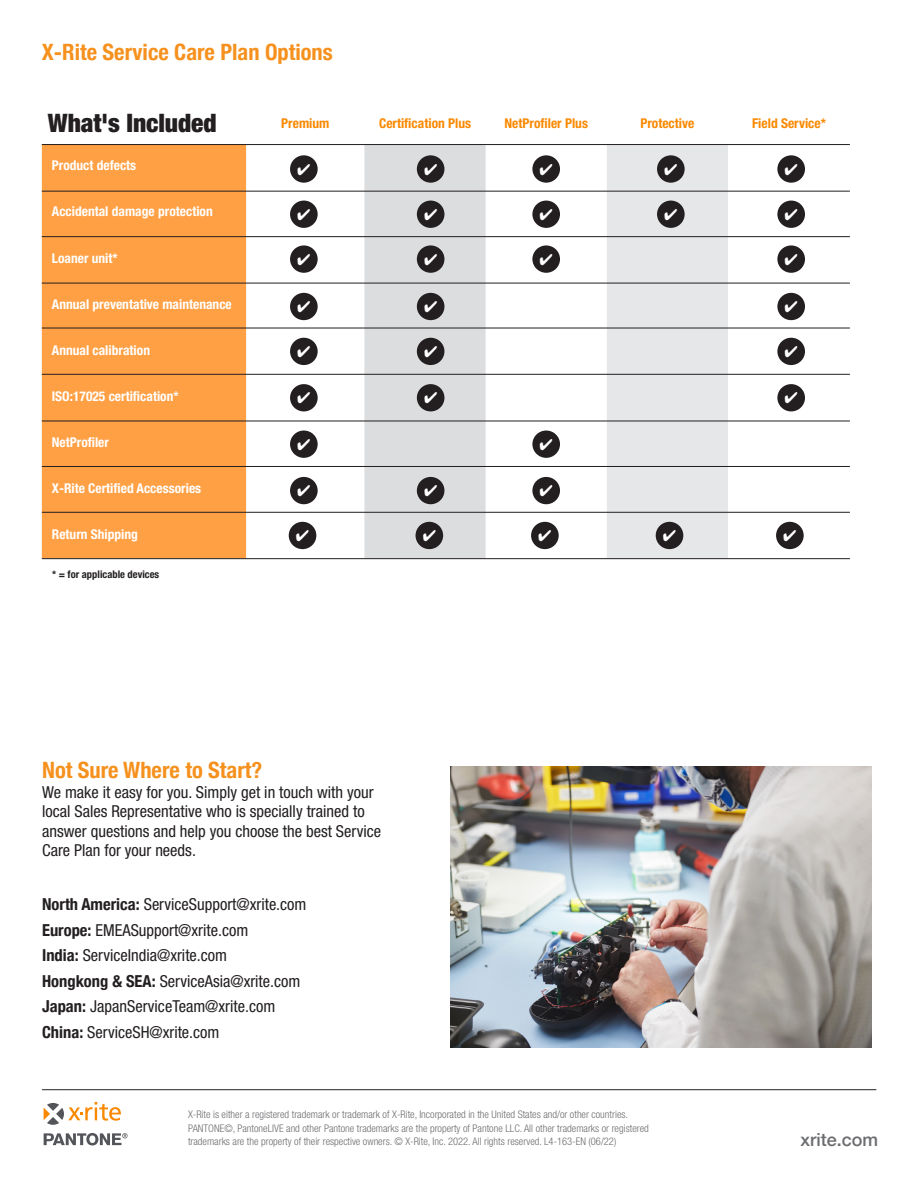
<style>
.page{position:relative;width:918px;height:1188px;background:#fff}
.page>*{position:absolute;margin:0;border:0;box-sizing:border-box;transform-origin:0 0}
.SellSheet-H1__title{font:900 condensed 25.5px "Helvetica Neue";color:#231f20}
.SellSheet-Body{font:700 condensed 22.5px "Helvetica Neue";color:#f6911e}
.t1{font:500 18px "Helvetica Neue";color:#6c6d70}
.SellSheet-Body-2{font:condensed 16.5px/19.5px "Helvetica Neue";color:#231f20}
.t2{font:700 condensed 13.5px "Helvetica Neue";color:#fff}
.t3{font:700 condensed 13.5px "Helvetica Neue";color:#fa8900}
.t4{font:300 condensed 10.5px/13.5px "Helvetica Neue";color:#6c6d70}
.t5{font:700 condensed 10.5px "Helvetica Neue";color:#231f20}
.s1{font-weight:700}
</style>
<div class="page">
<hr style="left:42px;top:1089px;width:834px;height:1px;background:#231f20">
<svg style="left:44px;top:1133px;width:84px;height:12px"></svg>
<svg style="left:44px;top:1102px;width:77px;height:23px"></svg>
<div style="left:42px;top:145px;width:204px;height:413px;background:#ffa044"></div>
<svg style="left:246px;top:145px;width:604px;height:413px"></svg>
<div style="left:364px;top:145px;width:122px;height:413px;background:#dcdddf"></div>
<svg style="left:486px;top:145px;width:121px;height:413px"></svg>
<div style="left:607px;top:145px;width:121px;height:413px;background:#e6e7e9"></div>
<div style="left:290px;top:293px;width:28px;height:27px;background:#231f20;border-radius:50%"></div>
<div style="left:417px;top:293px;width:27px;height:27px;background:#231f20;border-radius:50%"></div>
<div style="left:290px;top:155px;width:28px;height:28px;background:#231f20;border-radius:50%"></div>
<div style="left:417px;top:155px;width:27px;height:28px;background:#231f20;border-radius:50%"></div>
<div style="left:532px;top:155px;width:28px;height:28px;background:#231f20;border-radius:50%"></div>
<div style="left:657px;top:155px;width:28px;height:28px;background:#231f20;border-radius:50%"></div>
<div style="left:290px;top:201px;width:28px;height:27px;background:#231f20;border-radius:50%"></div>
<div style="left:417px;top:201px;width:27px;height:27px;background:#231f20;border-radius:50%"></div>
<div style="left:532px;top:201px;width:28px;height:27px;background:#231f20;border-radius:50%"></div>
<div style="left:657px;top:201px;width:28px;height:27px;background:#231f20;border-radius:50%"></div>
<div style="left:290px;top:245px;width:28px;height:28px;background:#231f20;border-radius:50%"></div>
<div style="left:417px;top:245px;width:27px;height:28px;background:#231f20;border-radius:50%"></div>
<div style="left:532px;top:245px;width:28px;height:28px;background:#231f20;border-radius:50%"></div>
<div style="left:290px;top:338px;width:28px;height:27px;background:#231f20;border-radius:50%"></div>
<div style="left:417px;top:338px;width:27px;height:27px;background:#231f20;border-radius:50%"></div>
<div style="left:290px;top:384px;width:28px;height:27px;background:#231f20;border-radius:50%"></div>
<div style="left:417px;top:384px;width:27px;height:27px;background:#231f20;border-radius:50%"></div>
<hr style="left:42px;top:144px;width:808px;height:1px;background:#231f20">
<hr style="left:42px;top:191px;width:808px;height:1px;background:#231f20">
<hr style="left:42px;top:283px;width:808px;height:1px;background:#231f20">
<hr style="left:42px;top:328px;width:808px;height:1px;background:#231f20">
<hr style="left:42px;top:374px;width:808px;height:1px;background:#231f20">
<hr style="left:42px;top:421px;width:808px;height:1px;background:#231f20">
<hr style="left:42px;top:236px;width:808px;height:1px;background:#231f20">
<div style="left:290px;top:431px;width:28px;height:27px;background:#231f20;border-radius:50%"></div>
<div style="left:532px;top:431px;width:28px;height:27px;background:#231f20;border-radius:50%"></div>
<hr style="left:42px;top:466px;width:808px;height:1px;background:#231f20">
<div style="left:777px;top:293px;width:28px;height:27px;background:#231f20;border-radius:50%"></div>
<div style="left:777px;top:155px;width:28px;height:28px;background:#231f20;border-radius:50%"></div>
<div style="left:777px;top:201px;width:28px;height:27px;background:#231f20;border-radius:50%"></div>
<div style="left:777px;top:245px;width:28px;height:28px;background:#231f20;border-radius:50%"></div>
<div style="left:777px;top:338px;width:28px;height:27px;background:#231f20;border-radius:50%"></div>
<div style="left:777px;top:384px;width:28px;height:27px;background:#231f20;border-radius:50%"></div>
<div style="left:290px;top:477px;width:28px;height:27px;background:#231f20;border-radius:50%"></div>
<div style="left:417px;top:477px;width:27px;height:27px;background:#231f20;border-radius:50%"></div>
<div style="left:532px;top:477px;width:28px;height:27px;background:#231f20;border-radius:50%"></div>
<div style="left:289px;top:522px;width:27px;height:27px;background:#231f20;border-radius:50%"></div>
<div style="left:416px;top:522px;width:27px;height:27px;background:#231f20;border-radius:50%"></div>
<div style="left:531px;top:522px;width:28px;height:27px;background:#231f20;border-radius:50%"></div>
<div style="left:656px;top:522px;width:27px;height:27px;background:#231f20;border-radius:50%"></div>
<div style="left:776px;top:522px;width:28px;height:27px;background:#231f20;border-radius:50%"></div>
<hr style="left:42px;top:512px;width:808px;height:1px;background:#231f20">
<hr style="left:42px;top:558px;width:808px;height:1px;background:#231f20">
<img style="left:451px;top:767px;width:421px;height:281px">
<p class="SellSheet-Body" style="left:42px;top:34px;width:293px">X-Rite Service Care Plan Options</p>
<p class="SellSheet-H1__title" style="left:48px;top:107px;width:171px">What's Included</p>
<p class="t2" style="left:52px;top:157px;width:86px">Product defects</p>
<p class="t2" style="left:52px;top:203px;width:162px">Accidental damage protection</p>
<p class="t2" style="left:52px;top:250px;width:67px">Loaner unit*</p>
<p class="t2" style="left:52px;top:296px;width:182px">Annual preventative maintenance</p>
<p class="t2" style="left:52px;top:342px;width:100px">Annual calibration</p>
<p class="t2" style="left:52px;top:388px;width:128px">ISO:17025 certification*</p>
<p class="t2" style="left:52px;top:434px;width:59px">NetProfiler</p>
<p class="t2" style="left:52px;top:480px;width:151px">X-Rite Certified Accessories</p>
<p class="t2" style="left:52px;top:526px;width:88px">Return Shipping</p>
<p class="t5" style="left:52px;top:568px;width:109px">* = for applicable devices</p>
<p class="t3" style="left:281px;top:115px;width:50px">Premium</p>
<p class="t3" style="left:379px;top:115px;width:94px">Certification Plus</p>
<p class="t3" style="left:505px;top:115px;width:85px">NetProfiler Plus</p>
<p class="t3" style="left:640px;top:115px;width:55px">Protective</p>
<p class="t3" style="left:752px;top:115px;width:75px">Field Service*</p>
<p class="SellSheet-Body" style="left:42px;top:751px;width:222px">Not Sure Where to Start?</p>
<p class="SellSheet-Body-2" style="left:42px;top:782px;width:341px">We make it easy for you. Simply get in touch with your local Sales Representative who is specially trained to answer questions and help you choose the best Service Care Plan for your needs.</p>
<p class="SellSheet-Body-2" style="left:42px;top:894px;width:266px"><span class="s1">North America:</span> ServiceSupport@xrite.com</p>
<p class="SellSheet-Body-2" style="left:42px;top:920px;width:208px"><span class="s1">Europe:</span> EMEASupport@xrite.com</p>
<p class="SellSheet-Body-2" style="left:42px;top:945px;width:187px"><span class="s1">India:</span> ServiceIndia@xrite.com</p>
<p class="SellSheet-Body-2" style="left:42px;top:971px;width:260px"><span class="s1">Hongkong &amp; SEA:</span> ServiceAsia@xrite.com</p>
<p class="SellSheet-Body-2" style="left:42px;top:996px;width:235px"><span class="s1">Japan:</span> JapanServiceTeam@xrite.com</p>
<p class="SellSheet-Body-2" style="left:42px;top:1022px;width:179px"><span class="s1">China:</span> ServiceSH@xrite.com</p>
<p class="t4" style="left:188px;top:1108px;width:462px">X-Rite is either a registered trademark or trademark of X-Rite, Incorporated in the United States and/or other countries.<br>PANTONE©, PantoneLIVE and other Pantone trademarks are the property of Pantone LLC. All other trademarks or registered trademarks are the property of their respective owners. © X-Rite, Inc. 2022. All rights reserved. L4-163-EN (06/22)</p>
<p class="t1" style="left:800px;top:1125px;width:79px">xrite.com</p>
</div>
